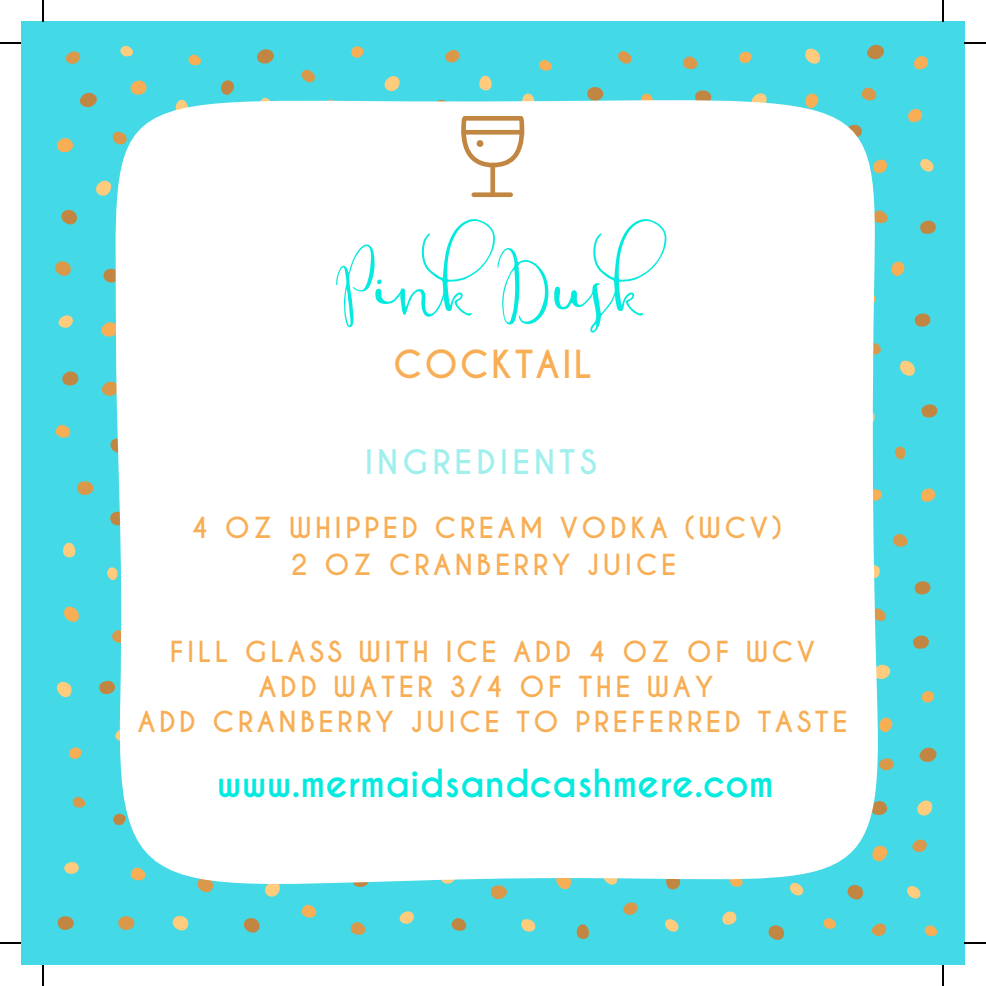
<style>
.page{position:relative;width:986px;height:986px;background:#fff}
.page>*{position:absolute;margin:0;border:0;box-sizing:border-box;transform-origin:0 0}
.t1{font:108.6px "Modesty Regular By MCT";color:#05eade}
.t2{font:700 36.3px "Caviar Dreams";color:#05eade}
.t3{font:700 36.3px "Caviar Dreams";letter-spacing:.06em;color:#f8ae55}
.t4{font:700 31.65px "Caviar Dreams";letter-spacing:.13em;color:#9ff0ed}
.t5{font:700 27.15px/34.8px "Caviar Dreams";letter-spacing:.13em;color:#f8ae55;text-align:center}
</style>
<div class="page">
<div style="left:21px;top:21px;width:943px;height:943px;background:#44d9e6"></div>
<svg style="left:57px;top:138px;width:16px;height:15px"></svg>
<svg style="left:130px;top:80px;width:17px;height:15px"></svg>
<svg style="left:351px;top:46px;width:13px;height:12px"></svg>
<svg style="left:188px;top:54px;width:13px;height:12px"></svg>
<svg style="left:101px;top:322px;width:14px;height:15px"></svg>
<svg style="left:55px;top:424px;width:16px;height:14px"></svg>
<svg style="left:739px;top:51px;width:13px;height:13px"></svg>
<svg style="left:641px;top:93px;width:12px;height:7px"></svg>
<svg style="left:908px;top:109px;width:14px;height:14px"></svg>
<svg style="left:805px;top:93px;width:14px;height:7px"></svg>
<svg style="left:877px;top:159px;width:10px;height:15px"></svg>
<svg style="left:877px;top:715px;width:16px;height:18px"></svg>
<svg style="left:557px;top:883px;width:14px;height:7px"></svg>
<svg style="left:877px;top:489px;width:5px;height:12px"></svg>
<svg style="left:301px;top:904px;width:16px;height:14px"></svg>
<svg style="left:877px;top:845px;width:11px;height:17px"></svg>
<svg style="left:730px;top:883px;width:12px;height:4px"></svg>
<svg style="left:823px;top:918px;width:12px;height:11px"></svg>
<svg style="left:924px;top:925px;width:12px;height:11px"></svg>
<svg style="left:64px;top:606px;width:15px;height:16px"></svg>
<svg style="left:69px;top:747px;width:13px;height:12px"></svg>
<svg style="left:891px;top:261px;width:14px;height:16px"></svg>
<svg style="left:914px;top:56px;width:14px;height:14px"></svg>
<svg style="left:921px;top:488px;width:14px;height:14px"></svg>
<svg style="left:921px;top:691px;width:14px;height:12px"></svg>
<svg style="left:96px;top:180px;width:15px;height:16px"></svg>
<svg style="left:120px;top:45px;width:13px;height:12px"></svg>
<svg style="left:261px;top:97px;width:9px;height:3px"></svg>
<svg style="left:58px;top:315px;width:15px;height:13px"></svg>
<svg style="left:384px;top:76px;width:16px;height:16px"></svg>
<svg style="left:752px;top:93px;width:15px;height:7px"></svg>
<svg style="left:260px;top:883px;width:23px;height:14px"></svg>
<svg style="left:172px;top:915px;width:17px;height:16px"></svg>
<svg style="left:722px;top:911px;width:14px;height:14px"></svg>
<svg style="left:608px;top:883px;width:8px;height:2px"></svg>
<svg style="left:665px;top:919px;width:14px;height:13px"></svg>
<svg style="left:399px;top:911px;width:15px;height:13px"></svg>
<svg style="left:521px;top:919px;width:15px;height:13px"></svg>
<svg style="left:63px;top:542px;width:13px;height:16px"></svg>
<svg style="left:917px;top:800px;width:16px;height:16px"></svg>
<svg style="left:877px;top:664px;width:14px;height:15px"></svg>
<svg style="left:107px;top:567px;width:8px;height:13px"></svg>
<svg style="left:57px;top:681px;width:15px;height:17px"></svg>
<svg style="left:64px;top:861px;width:15px;height:13px"></svg>
<svg style="left:789px;top:883px;width:15px;height:13px"></svg>
<svg style="left:907px;top:886px;width:14px;height:13px"></svg>
<svg style="left:920px;top:159px;width:14px;height:13px"></svg>
<svg style="left:805px;top:48px;width:16px;height:16px"></svg>
<svg style="left:877px;top:566px;width:3px;height:12px"></svg>
<svg style="left:900px;top:360px;width:15px;height:16px"></svg>
<svg style="left:65px;top:51px;width:16px;height:13px"></svg>
<svg style="left:55px;top:261px;width:16px;height:15px"></svg>
<svg style="left:112px;top:132px;width:3px;height:10px"></svg>
<svg style="left:301px;top:69px;width:14px;height:14px"></svg>
<svg style="left:102px;top:381px;width:13px;height:15px"></svg>
<svg style="left:77px;top:481px;width:17px;height:14px"></svg>
<svg style="left:618px;top:51px;width:14px;height:13px"></svg>
<svg style="left:861px;top:87px;width:16px;height:13px"></svg>
<svg style="left:877px;top:210px;width:11px;height:14px"></svg>
<svg style="left:683px;top:56px;width:15px;height:14px"></svg>
<svg style="left:877px;top:608px;width:9px;height:13px"></svg>
<svg style="left:197px;top:883px;width:17px;height:10px"></svg>
<svg style="left:118px;top:916px;width:17px;height:14px"></svg>
<svg style="left:490px;top:885px;width:17px;height:14px"></svg>
<svg style="left:350px;top:922px;width:16px;height:13px"></svg>
<svg style="left:877px;top:756px;width:17px;height:15px"></svg>
<svg style="left:872px;top:923px;width:15px;height:13px"></svg>
<svg style="left:912px;top:839px;width:15px;height:13px"></svg>
<svg style="left:623px;top:902px;width:15px;height:13px"></svg>
<svg style="left:112px;top:631px;width:3px;height:11px"></svg>
<svg style="left:72px;top:796px;width:13px;height:12px"></svg>
<svg style="left:877px;top:344px;width:4px;height:10px"></svg>
<svg style="left:892px;top:534px;width:16px;height:13px"></svg>
<svg style="left:895px;top:446px;width:10px;height:14px"></svg>
<svg style="left:80px;top:92px;width:17px;height:16px"></svg>
<svg style="left:257px;top:49px;width:17px;height:15px"></svg>
<svg style="left:221px;top:80px;width:14px;height:15px"></svg>
<svg style="left:61px;top:209px;width:16px;height:16px"></svg>
<svg style="left:103px;top:268px;width:12px;height:15px"></svg>
<svg style="left:62px;top:371px;width:17px;height:15px"></svg>
<svg style="left:110px;top:439px;width:5px;height:13px"></svg>
<svg style="left:867px;top:44px;width:17px;height:16px"></svg>
<svg style="left:587px;top:87px;width:17px;height:13px"></svg>
<svg style="left:695px;top:90px;width:17px;height:10px"></svg>
<svg style="left:921px;top:404px;width:17px;height:13px"></svg>
<svg style="left:576px;top:924px;width:13px;height:15px"></svg>
<svg style="left:353px;top:883px;width:15px;height:4px"></svg>
<svg style="left:768px;top:925px;width:17px;height:15px"></svg>
<svg style="left:847px;top:885px;width:17px;height:15px"></svg>
<svg style="left:666px;top:883px;width:14px;height:7px"></svg>
<svg style="left:451px;top:918px;width:16px;height:13px"></svg>
<svg style="left:110px;top:512px;width:5px;height:13px"></svg>
<svg style="left:877px;top:801px;width:11px;height:14px"></svg>
<svg style="left:919px;top:747px;width:18px;height:15px"></svg>
<svg style="left:113px;top:815px;width:2px;height:9px"></svg>
<svg style="left:99px;top:680px;width:16px;height:13px"></svg>
<svg style="left:243px;top:918px;width:17px;height:15px"></svg>
<svg style="left:57px;top:916px;width:17px;height:14px"></svg>
<svg style="left:920px;top:220px;width:16px;height:14px"></svg>
<svg style="left:914px;top:313px;width:17px;height:13px"></svg>
<svg style="left:913px;top:635px;width:16px;height:13px"></svg>
<svg style="left:914px;top:581px;width:17px;height:13px"></svg>
<div style="left:115px;top:100px;width:762px;height:783px;background:#fff"></div>
<div style="left:490px;top:163px;width:5px;height:34px;background:#c18742;border-radius:2px"></div>
<div style="left:471px;top:192px;width:41px;height:5px;background:#c18742;border-radius:2px"></div>
<svg style="left:429px;top:50px;width:122px;height:130px"></svg>
<hr style="left:461px;top:130px;width:63px;height:4px;background:#c18742;border-radius:2px">
<svg style="left:42px;top:0;width:1px;height:21px"></svg>
<svg style="left:0;top:43px;width:21px;height:1px"></svg>
<svg style="left:964px;top:43px;width:21px;height:1px"></svg>
<svg style="left:964px;top:942px;width:21px;height:1px"></svg>
<svg style="left:42px;top:964px;width:1px;height:21px"></svg>
<svg style="left:0;top:942px;width:21px;height:1px"></svg>
<h1 class="t1" style="left:335px;top:236px;width:313px">Pink Dusk</h1>
<h2 class="t3" style="left:393px;top:342px;width:200px">COCKTAIL</h2>
<p class="t4" style="left:364px;top:443px;width:233px">INGREDIENTS</p>
<p class="t5" style="left:190px;top:511px;width:593px">4 OZ WHIPPED CREAM VODKA (WCV)</p>
<p class="t5" style="left:290px;top:548px;width:387px">2 OZ CRANBERRY JUICE</p>
<p class="t5" style="left:137px;top:635px;width:711px">FILL GLASS WITH ICE ADD 4 OZ OF WCV<br>ADD WATER 3/4 OF THE WAY<br>ADD CRANBERRY JUICE TO PREFERRED TASTE</p>
<h2 class="t2" style="left:217px;top:761px;width:558px">www.mermaidsandcashmere.com</h2>
</div>
